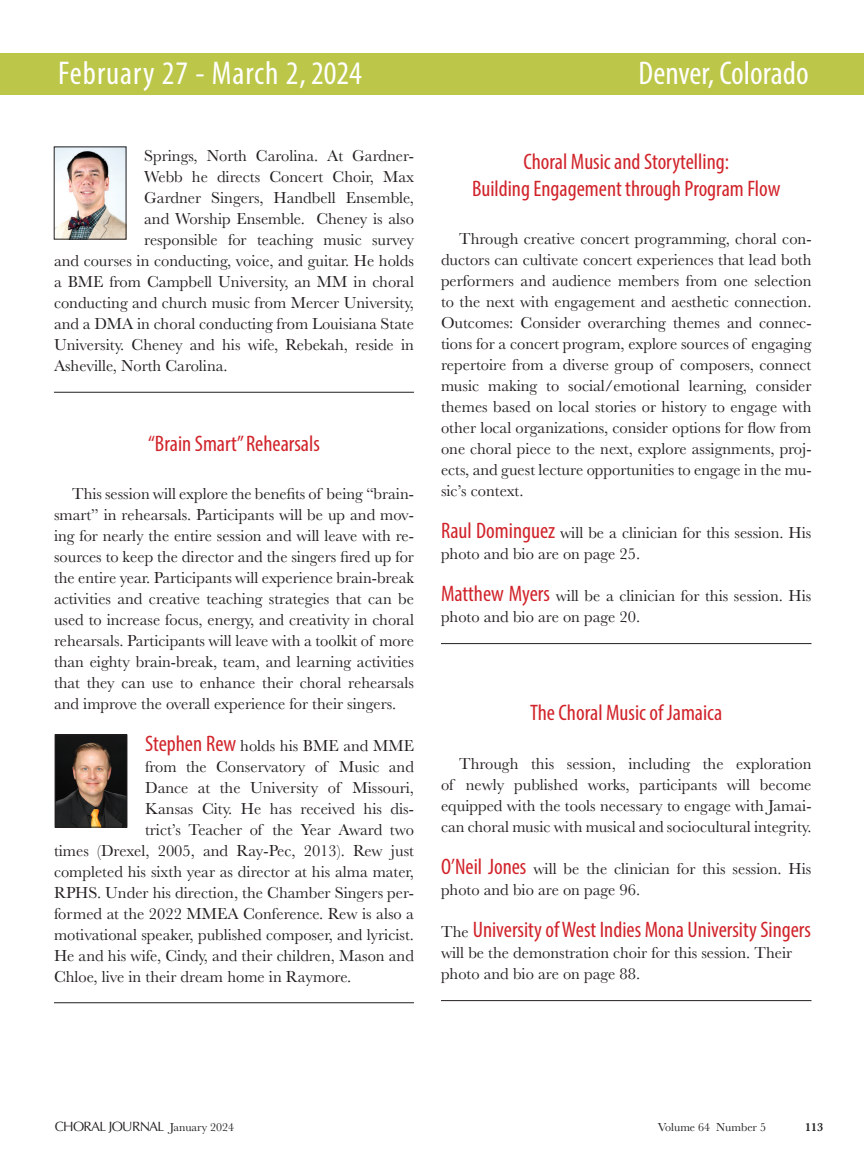
<style>
.page{position:relative;width:864px;height:1161px;background:#fff}
.page>*{position:absolute;margin:0;border:0;box-sizing:border-box;transform-origin:0 0}
.t1{font:condensed 33px "Myriad Pro";letter-spacing:.03em;color:#fff}
.t2{font:condensed 33px "Myriad Pro";color:#fff}
.Conference_Title{font:condensed 22.5px/27px "Myriad Pro";color:#d1232a;text-align:center}
.Body_article_new{font:16.5px/21px "Baskerville";color:#231f20;text-align:justify}
.Conference_Title-2{font:16.5px/21px "Baskerville";color:#231f20}
.t3{font:13.5px "Optima";letter-spacing:-.05em;color:#231f20}
.t4{font:12px "Baskerville";color:#231f20}
.t5{font:600 12px "Baskerville";color:#231f20}
.s1{font-family:"Myriad Pro";font-stretch:condensed;font-size:22.5px;color:#d1232a}
.s2{font-family:"Baskerville";font-stretch:normal;font-size:16.5px;color:#231f20}
.s3{font-family:"Baskerville";font-size:12px}
</style>
<div class="page">
<hr style="left:54px;top:392px;width:360px;height:1px;background:#231f20">
<hr style="left:54px;top:1002px;width:360px;height:1px;background:#231f20">
<hr style="left:441px;top:643px;width:371px;height:1px;background:#231f20">
<hr style="left:441px;top:1000px;width:371px;height:1px;background:#231f20">
<div style="left:0;top:53px;width:864px;height:42px;background:#bcc749"></div>
<img style="left:56px;top:149px;width:68px;height:88px">
<img style="left:57px;top:737px;width:68px;height:88px">
<div style="left:55px;top:735px;width:72px;height:92px;border:1px solid #231f20"></div>
<h1 class="t1" style="left:58px;top:53px;width:305px">February 27 - March 2, 2024</h1>
<h1 class="t2" style="left:639px;top:53px;width:172px">Denver, Colorado</h1>
<p class="Body_article_new" style="left:144px;top:145px;width:271px">Springs, North Carolina. At Gardner-</p>
<p class="Body_article_new" style="left:144px;top:166px;width:271px">Webb he directs Concert Choir, Max</p>
<p class="Body_article_new" style="left:144px;top:187px;width:271px">Gardner Singers, Handbell Ensemble,</p>
<p class="Body_article_new" style="left:144px;top:208px;width:271px">and Worship Ensemble. Cheney is also</p>
<p class="Body_article_new" style="left:144px;top:229px;width:271px">responsible for teaching music survey</p>
<p class="Body_article_new" style="left:54px;top:250px;width:361px">and courses in conducting, voice, and guitar. He holds</p>
<p class="Body_article_new" style="left:54px;top:271px;width:362px">a BME from Campbell University, an MM in choral</p>
<p class="Body_article_new" style="left:54px;top:292px;width:362px">conducting and church music from Mercer University,</p>
<p class="Body_article_new" style="left:54px;top:313px;width:361px">and a DMA in choral conducting from Louisiana State</p>
<p class="Body_article_new" style="left:54px;top:334px;width:361px">University. Cheney and his wife, Rebekah, reside in</p>
<p class="Body_article_new" style="left:54px;top:355px;width:175px">Asheville, North Carolina.</p>
<p class="Conference_Title" style="left:148px;top:429px;width:173px">“Brain Smart” Rehearsals</p>
<p class="Body_article_new" style="left:54px;top:483px;width:362px;text-indent:18px">This session will explore the benefits of being “brain&shy;smart” in rehearsals. Participants will be up and mov&shy;ing for nearly the entire session and will leave with re&shy;sources to keep the director and the singers fired up for the entire year. Participants will experience brain-break activities and creative teaching strategies that can be used to increase focus, energy, and creativity in choral rehearsals. Participants will leave with a toolkit of more than eighty brain-break, team, and learning activities that they can use to enhance their choral rehearsals and improve the overall experience for their singers.</p>
<p class="Body_article_new" style="left:145px;top:735px;width:270px"><span class="s1">Stephen Rew</span> holds his BME and MME</p>
<p class="Body_article_new" style="left:145px;top:756px;width:270px">from the Conservatory of Music and</p>
<p class="Body_article_new" style="left:145px;top:777px;width:270px">Dance at the University of Missouri,</p>
<p class="Body_article_new" style="left:145px;top:798px;width:270px">Kansas City. He has received his dis-</p>
<p class="Body_article_new" style="left:145px;top:819px;width:270px">trict’s Teacher of the Year Award two</p>
<p class="Body_article_new" style="left:54px;top:840px;width:362px">times (Drexel, 2005, and Ray-Pec, 2013). Rew just</p>
<p class="Body_article_new" style="left:54px;top:861px;width:361px">completed his sixth year as director at his alma mater,</p>
<p class="Body_article_new" style="left:54px;top:882px;width:362px">RPHS. Under his direction, the Chamber Singers per-</p>
<p class="Body_article_new" style="left:54px;top:903px;width:362px">formed at the 2022 MMEA Conference. Rew is also a</p>
<p class="Body_article_new" style="left:54px;top:924px;width:361px">motivational speaker, published composer, and lyricist.</p>
<p class="Body_article_new" style="left:54px;top:945px;width:362px">He and his wife, Cindy, and their children, Mason and</p>
<p class="Body_article_new" style="left:54px;top:966px;width:299px">Chloe, live in their dream home in Raymore.</p>
<p class="Conference_Title" style="left:472px;top:148px;width:310px">Choral Music and Storytelling:<br>Building Engagement through Program Flow</p>
<p class="Body_article_new" style="left:441px;top:229px;width:372px;text-indent:18px">Through creative concert programming, choral con&shy;ductors can cultivate concert experiences that lead both performers and audience members from one selection to the next with engagement and aesthetic connection.<br>Outcomes: Consider overarching themes and connec&shy;tions for a concert program, explore sources of engaging repertoire from a diverse group of composers, connect music making to social/emotional learning, consider themes based on local stories or history to engage with other local organizations, consider options for flow from one choral piece to the next, explore assignments, proj&shy;ects, and guest lecture opportunities to engage in the mu&shy;sic’s context.</p>
<p class="Body_article_new" style="left:441px;top:523px;width:372px"><span class="s1">Raul Dominguez</span> will be a clinician for this session. His photo and bio are on page 25.</p>
<p class="Body_article_new" style="left:441px;top:586px;width:372px"><span class="s1">Matthew Myers</span> will be a clinician for this session. His photo and bio are on page 20.</p>
<p class="Conference_Title" style="left:530px;top:699px;width:194px">The Choral Music of Jamaica</p>
<p class="Body_article_new" style="left:441px;top:754px;width:372px;text-indent:18px">Through this session, including the exploration of newly published works, participants will become equipped with the tools necessary to engage with Jamai&shy;can choral music with musical and sociocultural integrity.</p>
<p class="Body_article_new" style="left:441px;top:859px;width:372px"><span class="s1">O’Neil Jones</span> will be the clinician for this session. His photo and bio are on page 96.</p>
<p class="Conference_Title" style="left:441px;top:916px;width:372px"><span class="s2">The</span> University of West Indies Mona University Singers</p>
<p class="Conference_Title-2" style="left:441px;top:943px;width:353px">will be the demonstration choir for this session. Their photo and bio are on page 88.</p>
<p class="t3" style="left:55px;top:1119px;width:181px">CHORAL JOURNAL <span class="s3">January 2024</span></p>
<p class="t4" style="left:658px;top:1120px;width:110px">Volume 64 Number 5</p>
<p class="t5" style="left:805px;top:1119px;width:19px">113</p>
</div>
